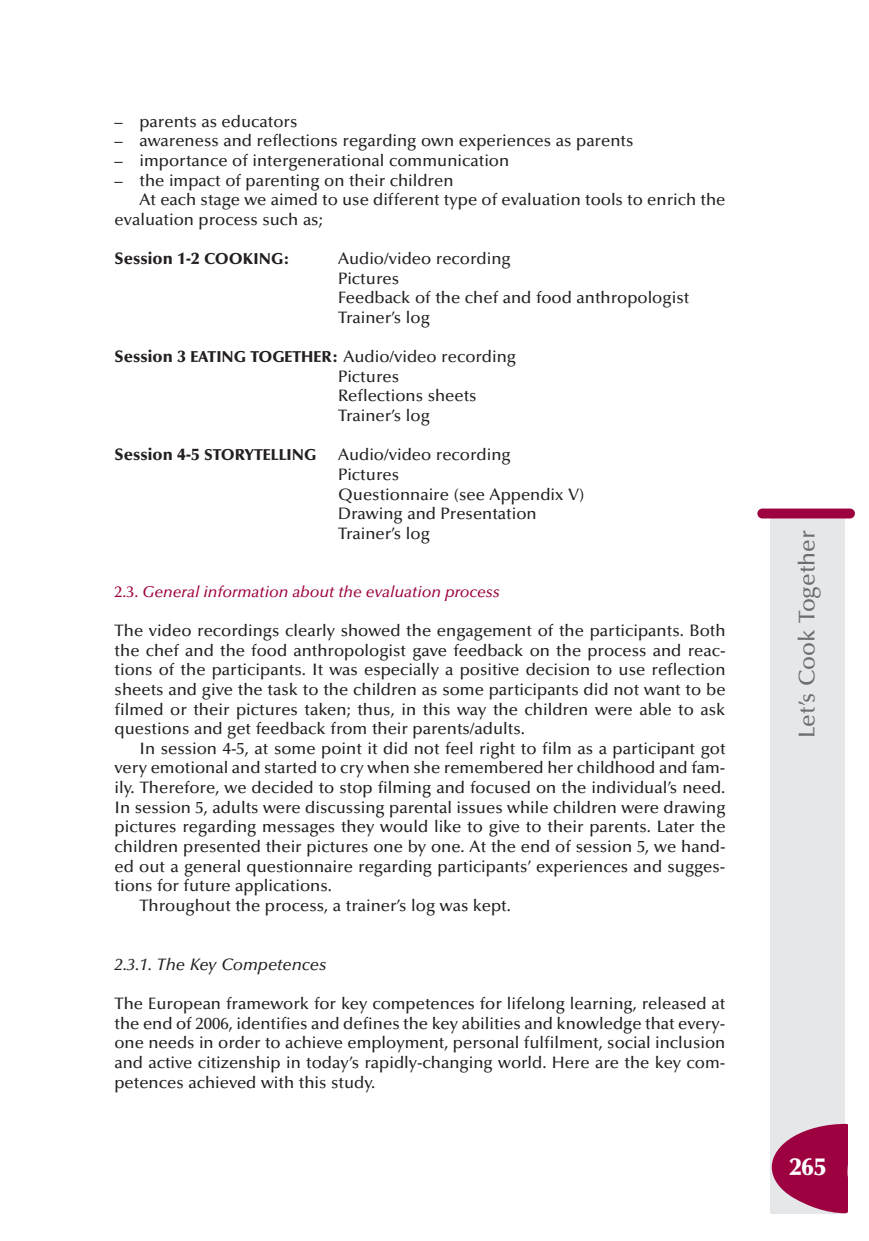
<style>
.page{position:relative;width:869px;height:1241px;background:#fff}
.page>*{position:absolute;margin:0;border:0;box-sizing:border-box;transform-origin:0 0}
.t1{font:900 24.5px "Optima";color:#fff}
.t2{font:500 22.75px "Optima";color:#6c6d70}
.t3{font:500 16.62px/19.6px "Optima";color:#231f20}
.t4{font:italic 500 16.62px "Optima";color:#231f20}
.t5{font:900 16.62px "Optima";color:#231f20}
.t6{font:italic 500 15.75px "Optima";color:#9d0140}
.t7{font:900 15.75px "Optima";color:#231f20}
.s1{font-size:15.75px}
.s2{font-weight:900}
.s3{font-weight:900;font-size:15.75px}
.s4{font-size:16.62px}
.s5{font-style:normal}
</style>
<div class="page">
<div style="left:770px;top:516px;width:74px;height:697px;background:#e6e7e9"></div>
<div style="left:757px;top:508px;width:97px;height:10px;background:#9d0140;border-radius:5px"></div>
<svg style="left:771px;top:1123px;width:76px;height:89px"></svg>
<p class="t3" style="left:115px;top:113px;width:184px">– parents as educators</p>
<p class="t3" style="left:115px;top:133px;width:520px">– awareness and reflections regarding own experiences as parents</p>
<p class="t3" style="left:115px;top:152px;width:396px">– importance of intergenerational communication</p>
<p class="t3" style="left:115px;top:172px;width:340px">– the impact of parenting on their children</p>
<p class="t3" style="left:139px;top:191px;width:587px">At each stage we aimed to use different type of evaluation tools to enrich the</p>
<p class="t3" style="left:115px;top:211px;width:210px">evaluation process such as;</p>
<p class="t5" style="left:115px;top:252px;width:177px">Session 1-2 <span class="s1">COOKING:</span></p>
<p class="t3" style="left:338px;top:250px;width:352px">Audio/video recording<br>Pictures<br>Feedback of the chef and food anthropologist<br>Trainer’s log</p>
<p class="t3" style="left:338px;top:348px;width:179px;text-indent:-223px"><span class="s2">Session 3</span> <span class="s3">EATING TOGETHER:</span> Audio/video recording<br>Pictures<br>Reflections sheets<br>Trainer’s log</p>
<p class="t7" style="left:115px;top:448px;width:203px"><span class="s4">Session 4-5</span> STORYTELLING</p>
<p class="t3" style="left:338px;top:446px;width:248px">Audio/video recording<br>Pictures<br>Questionnaire (see Appendix V)<br>Drawing and Presentation<br>Trainer’s log</p>
<p class="t6" style="left:115px;top:585px;width:386px"><span class="s5">2.3.</span> General information about the evaluation process</p>
<p class="t3" style="left:115px;top:622px;width:612px;text-align:justify">The video recordings clearly showed the engagement of the participants. Both the chef and the food anthropologist gave feedback on the process and reac&shy;tions of the participants. It was especially a positive decision to use reflection sheets and give the task to the children as some participants did not want to be filmed or their pictures taken; thus, in this way the children were able to ask questions and get feedback from their parents/adults.</p>
<p class="t3" style="left:139px;top:740px;width:587px">In session 4-5, at some point it did not feel right to film as a participant got</p>
<p class="t3" style="left:115px;top:759px;width:612px">very emotional and started to cry when she remembered her childhood and fam-</p>
<p class="t3" style="left:115px;top:779px;width:612px">ily. Therefore, we decided to stop filming and focused on the individual’s need.</p>
<p class="t3" style="left:115px;top:798px;width:612px">In session 5, adults were discussing parental issues while children were drawing</p>
<p class="t3" style="left:114px;top:818px;width:612px">pictures regarding messages they would like to give to their parents. Later the</p>
<p class="t3" style="left:114px;top:838px;width:612px">children presented their pictures one by one. At the end of session 5, we hand-</p>
<p class="t3" style="left:114px;top:857px;width:612px">ed out a general questionnaire regarding participants’ experiences and sugges-</p>
<p class="t3" style="left:114px;top:877px;width:219px">tions for future applications.</p>
<p class="t3" style="left:139px;top:897px;width:373px">Throughout the process, a trainer’s log was kept.</p>
<p class="t4" style="left:114px;top:957px;width:213px">2.3.1. The Key Competences</p>
<p class="t3" style="left:114px;top:995px;width:612px;text-align:justify">The European framework for key competences for lifelong learning, released at the end of 2006, identifies and defines the key abilities and knowledge that every&shy;one needs in order to achieve employment, personal fulfilment, social inclusion and active citizenship in today’s rapidly-changing world. Here are the key com&shy;petences achieved with this study.</p>
<h2 class="t2" style="left:797px;top:737px;width:209px;rotate:-90deg">Let’s Cook Together</h2>
<h1 class="t1" style="left:789px;top:1156px;width:38px">265</h1>
</div>
